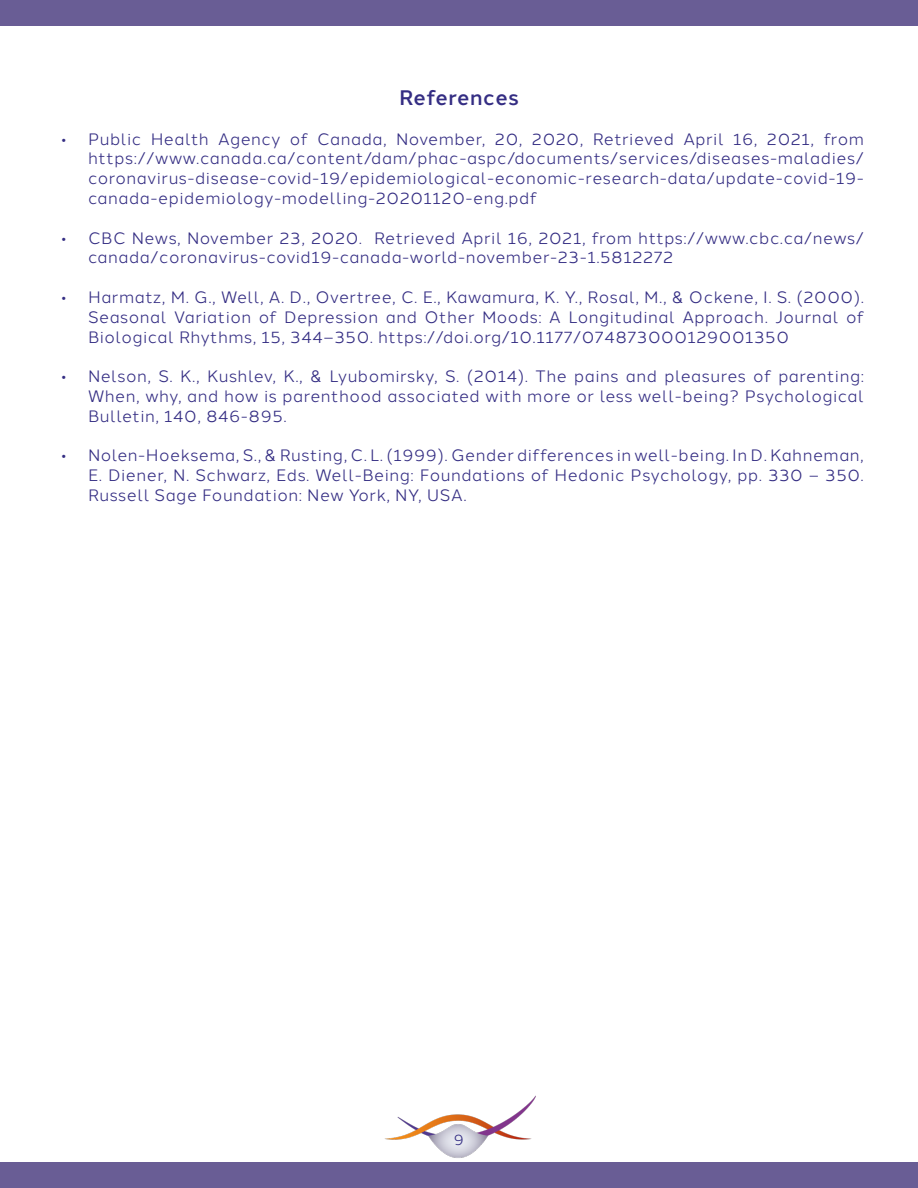
<style>
.page{position:relative;width:918px;height:1188px;background:#fff}
.page>*{position:absolute;margin:0;border:0;box-sizing:border-box;transform-origin:0 0}
.t1{font:500 21px "Halcom";letter-spacing:.03em;color:#342d83}
.t2{font:16.5px/19.8px "Halcom";letter-spacing:.03em;color:#342d83;text-align:justify}
.t3{font:15px "Halcom";color:#342d83}
</style>
<div class="page">
<div style="left:0;top:1162px;width:918px;height:26px;background:#695d95"></div>
<div style="left:0;top:0;width:918px;height:26px;background:#695d95"></div>
<img style="left:384px;top:1095px;width:152px;height:63px">
<p class="t1" style="left:399px;top:81px;width:121px">References</p>
<p class="t2" style="left:88px;top:127px;width:777px;text-indent:-27px">• Public Health Agency of Canada, November, 20, 2020, Retrieved April 16, 2021, from https://www.canada.ca/content/dam/phac-aspc/documents/services/diseases-maladies/ coronavirus-disease-covid-19/epidemiological-economic-research-data/update-covid-19- canada-epidemiology-modelling-20201120-eng.pdf</p>
<p class="t2" style="left:88px;top:226px;width:777px;text-indent:-27px">• CBC News, November 23, 2020. Retrieved April 16, 2021, from https://www.cbc.ca/news/ canada/coronavirus-covid19-canada-world-november-23-1.5812272</p>
<p class="t2" style="left:88px;top:286px;width:778px;text-indent:-27px">• Harmatz, M. G., Well, A. D., Overtree, C. E., Kawamura, K. Y., Rosal, M., &amp; Ockene, I. S. (2000).<br>Seasonal Variation of Depression and Other Moods: A Longitudinal Approach. Journal of Biological Rhythms, 15, 344–350. https://doi.org/10.1177/074873000129001350</p>
<p class="t2" style="left:88px;top:365px;width:778px;text-indent:-27px">• Nelson, S. K., Kushlev, K., &amp; Lyubomirsky, S. (2014). The pains and pleasures of parenting:<br>When, why, and how is parenthood associated with more or less well-being? Psychological Bulletin, 140, 846-895.</p>
<p class="t2" style="left:88px;top:444px;width:777px;text-indent:-27px">• Nolen-Hoeksema, S., &amp; Rusting, C. L. (1999). Gender differences in well-being. In D. Kahneman, E. Diener, N. Schwarz, Eds. Well-Being: Foundations of Hedonic Psychology, pp. 330 – 350.<br>Russell Sage Foundation: New York, NY, USA.</p>
<p class="t3" style="left:454px;top:1128px;width:12px">9</p>
</div>
